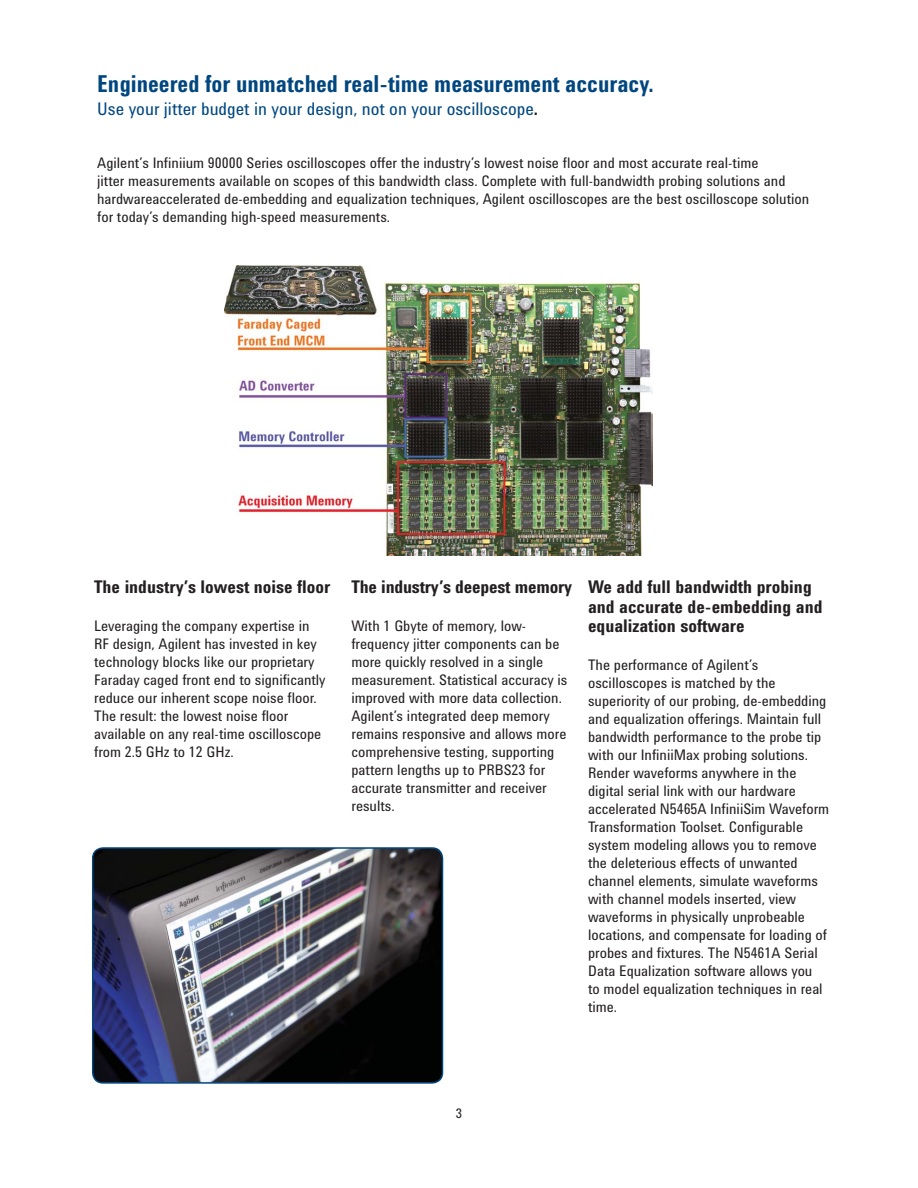
<style>
.page{position:relative;width:918px;height:1188px;background:#fff}
.page>*{position:absolute;margin:0;border:0;box-sizing:border-box;transform-origin:0 0}
.t1{font:700 24px "Agilent Condensed CFF";color:#00467f;scale:.95 1}
.t2{font:700 18px/19.5px "Agilent Condensed CFF";color:#231f20}
.t3{font:18px "Agilent Condensed CFF";color:#004780}
.t4{font:15px/18px "Agilent Condensed CFF";color:#231f20}
.t5{font:13.5px "Agilent Condensed CFF";color:#231f20}
.s1{font-weight:700;color:#231f20}
</style>
<div class="page">
<img style="left:93px;top:848px;width:349px;height:235px;border-radius:10px">
<div style="left:92px;top:847px;width:351px;height:237px;border:2px solid #00467f;border-radius:10px"></div>
<img style="left:225px;top:266px;width:427px;height:290px">
<h1 class="t1" style="left:97px;top:75px;width:587px">Engineered for unmatched real-time measurement accuracy.</h1>
<p class="t3" style="left:97px;top:102px;width:442px">Use your jitter budget in your design, not on your oscilloscope<span class="s1">.</span></p>
<p class="t4" style="left:97px;top:155px;width:714px">Agilent’s Infiniium 90000 Series oscilloscopes offer the industry’s lowest noise floor and most accurate real-time<br>jitter measurements available on scopes of this bandwidth class. Complete with full-bandwidth probing solutions and hardwareaccelerated de-embedding and equalization techniques, Agilent oscilloscopes are the best oscilloscope solution for today’s demanding high-speed measurements.</p>
<p class="t2" style="left:94px;top:579px;width:238px">The industry’s lowest noise floor</p>
<p class="t4" style="left:94px;top:618px;width:233px">Leveraging the company expertise in RF design, Agilent has invested in key technology blocks like our proprietary Faraday caged front end to significantly reduce our inherent scope noise floor.<br>The result: the lowest noise floor available on any real-time oscilloscope from 2.5 GHz to 12 GHz.</p>
<p class="t2" style="left:351px;top:579px;width:222px">The industry’s deepest memory</p>
<p class="t4" style="left:351px;top:618px;width:218px">With 1 Gbyte of memory, low&shy;frequency jitter components can be more quickly resolved in a single measurement. Statistical accuracy is improved with more data collection.<br>Agilent’s integrated deep memory remains responsive and allows more comprehensive testing, supporting pattern lengths up to PRBS23 for accurate transmitter and receiver results.</p>
<p class="t2" style="left:588px;top:579px;width:236px">We add full bandwidth probing and accurate de-embedding and equalization software</p>
<p class="t4" style="left:588px;top:657px;width:243px">The performance of Agilent’s oscilloscopes is matched by the superiority of our probing, de-embedding and equalization offerings. Maintain full bandwidth performance to the probe tip with our InfiniiMax probing solutions.<br>Render waveforms anywhere in the digital serial link with our hardware accelerated N5465A InfiniiSim Waveform Transformation Toolset. Configurable system modeling allows you to remove the deleterious effects of unwanted channel elements, simulate waveforms with channel models inserted, view waveforms in physically unprobeable locations, and compensate for loading of probes and fixtures. The N5461A Serial Data Equalization software allows you<br>to model equalization techniques in real time.</p>
<p class="t5" style="left:456px;top:1109px;width:8px">3</p>
</div>
